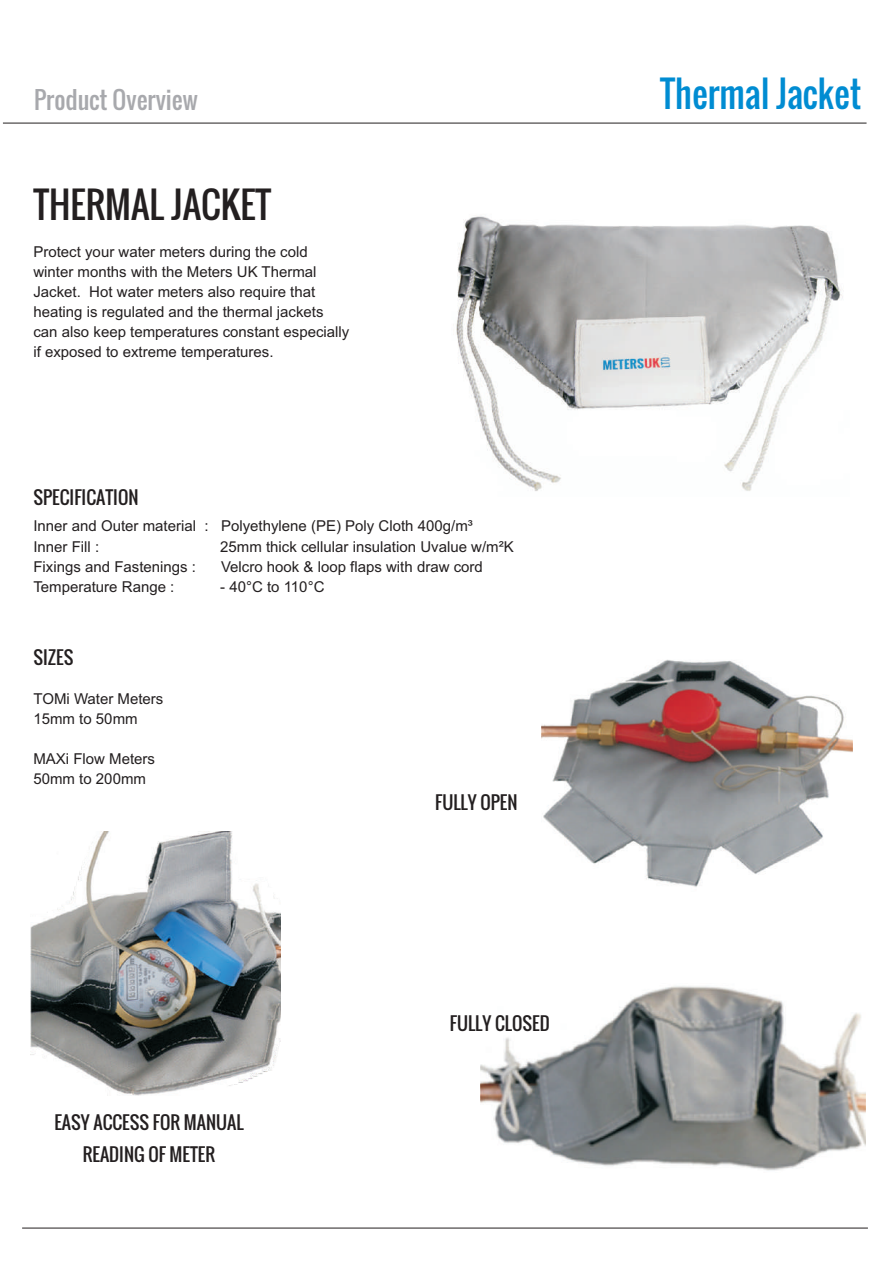
<style>
.page{position:relative;width:893px;height:1263px;background:#fff}
.page>*{position:absolute;margin:0;border:0;box-sizing:border-box;transform-origin:0 0}
.t1{font:36px "Oswald";color:#008cd2;scale:.96 1}
.t2{font:36px "Oswald";color:#231f20}
.t3{font:24px "Oswald";color:#a8a9ad}
.t4{font:18px/32px "Oswald";color:#231f20;text-align:center}
.t5{font:15px/20.1px "Arial";color:#231f20}
</style>
<div class="page">
<hr style="left:3px;top:123px;width:863px;height:1px;background:#231f20">
<hr style="left:22px;top:1227px;width:846px;height:1px;background:#231f20">
<img style="left:456px;top:216px;width:387px;height:275px">
<img style="left:481px;top:986px;width:384px;height:185px">
<img style="left:541px;top:660px;width:312px;height:227px">
<img style="left:31px;top:832px;width:250px;height:263px">
<h2 class="t3" style="left:34px;top:81px;width:165px">Product Overview</h2>
<h1 class="t2" style="left:33px;top:177px;width:239px">THERMAL JACKET</h1>
<p class="t5" style="left:33px;top:243px;width:317px">Protect your water meters during the cold winter months with the Meters UK Thermal Jacket. Hot water meters also require that heating is regulated and the thermal jackets can also keep temperatures constant especially if exposed to extreme temperatures.</p>
<p class="t4" style="left:33px;top:481px;width:107px">SPECIFICATION</p>
<p class="t5" style="left:33px;top:517px;width:441px">Inner and Outer material : Polyethylene (PE) Poly Cloth 400g/m³<br>Inner Fill :</p>
<p class="t5" style="left:220px;top:538px;width:295px">25mm thick cellular insulation Uvalue w/m²K</p>
<p class="t5" style="left:33px;top:558px;width:164px">Fixings and Fastenings :</p>
<p class="t5" style="left:221px;top:558px;width:263px">Velcro hook &amp; loop flaps with draw cord</p>
<p class="t5" style="left:33px;top:578px;width:142px">Temperature Range :</p>
<p class="t5" style="left:220px;top:578px;width:106px">- 40°C to 110°C</p>
<p class="t4" style="left:33px;top:641px;width:42px">SIZES</p>
<p class="t5" style="left:33px;top:690px;width:132px">TOMi Water Meters<br>15mm to 50mm</p>
<p class="t5" style="left:33px;top:750px;width:123px">MAXi Flow Meters<br>50mm to 200mm</p>
<p class="t4" style="left:54px;top:1106px;width:191px">EASY ACCESS FOR MANUAL<br>READING OF METER</p>
<p class="t4" style="left:435px;top:785px;width:84px">FULLY OPEN</p>
<p class="t4" style="left:450px;top:1007px;width:101px">FULLY CLOSED</p>
<h1 class="t1" style="left:660px;top:67px;width:212px">Thermal Jacket</h1>
</div>
